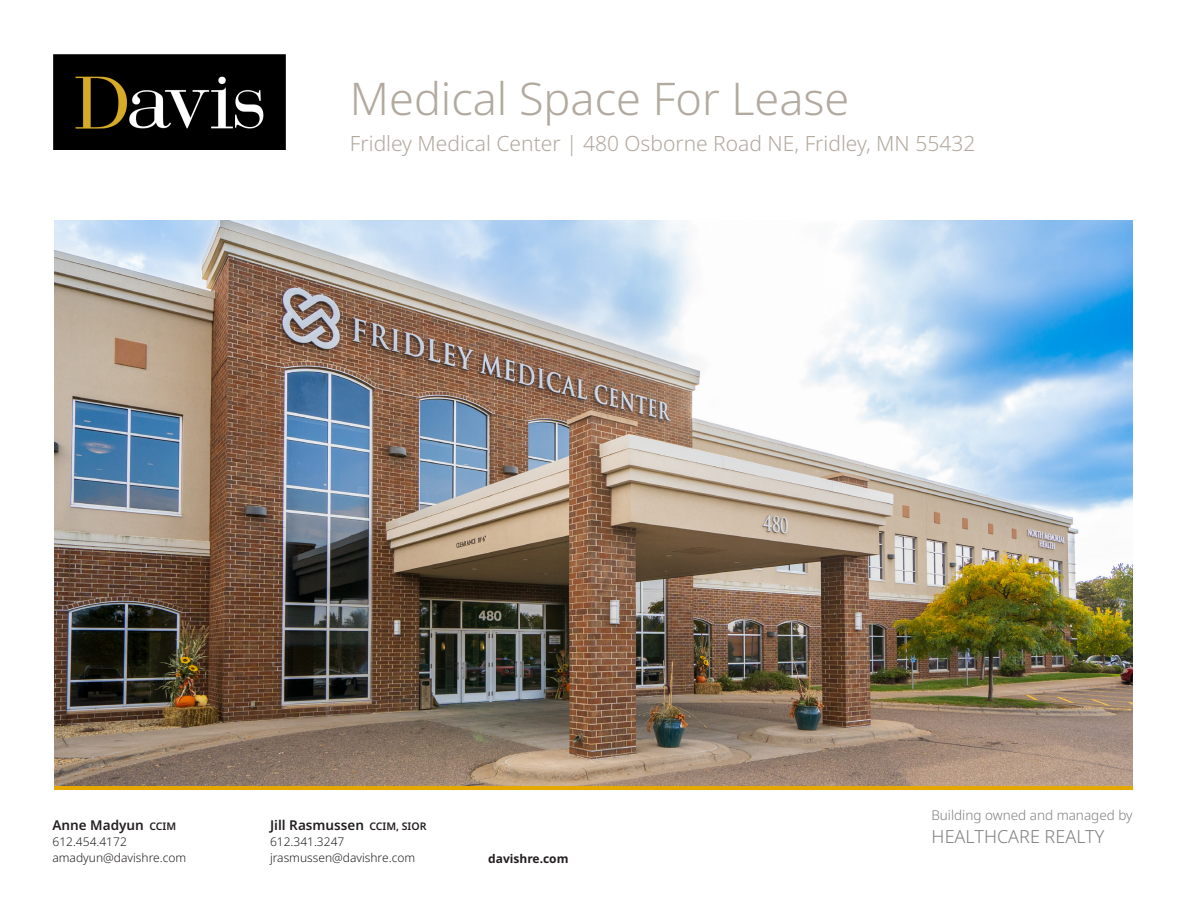
<style>
.page{position:relative;width:1188px;height:918px;background:#fff}
.page>*{position:absolute;margin:0;border:0;box-sizing:border-box;transform-origin:0 0}
.t1{font:300 45px "Noto Sans";color:#b2a99f}
.t2{font:300 21px "Noto Sans";color:#b2a99f}
.t3{font:300 18px "Noto Sans";color:#808080}
.t4{font:600 13.5px "Noto Sans";color:#231f20}
.t5{font:300 13.5px "Noto Sans";color:#808080}
.t6{font:300 12px/15.8px "Noto Sans";color:#231f20}
.t7{font:700 12px "Noto Sans";color:#231f20}
.s1{font-size:10.5px}
</style>
<div class="page">
<hr style="left:54px;top:786px;width:1079px;height:4px;background:#e5a800">
<img style="left:54px;top:54px;width:232px;height:95px">
<img style="left:54px;top:221px;width:1079px;height:565px">
<h1 class="t1" style="left:350px;top:67px;width:501px">Medical Space For Lease</h1>
<h2 class="t2" style="left:350px;top:129px;width:627px">Fridley Medical Center | 480 Osborne Road NE, Fridley, MN 55432</h2>
<p class="t4" style="left:52px;top:816px;width:125px">Anne Madyun <span class="s1">CCIM</span></p>
<p class="t6" style="left:52px;top:834px;width:135px">612.454.4172 amadyun@davishre.com</p>
<p class="t4" style="left:270px;top:815px;width:158px">Jill Rasmussen <span class="s1">CCIM, SIOR</span></p>
<p class="t6" style="left:270px;top:834px;width:147px">612.341.3247 jrasmussen@davishre.com</p>
<p class="t7" style="left:488px;top:850px;width:82px">davishre.com</p>
<p class="t5" style="left:931px;top:805px;width:203px">Building owned and managed by</p>
<h3 class="t3" style="left:932px;top:824px;width:174px">HEALTHCARE REALTY</h3>
</div>
